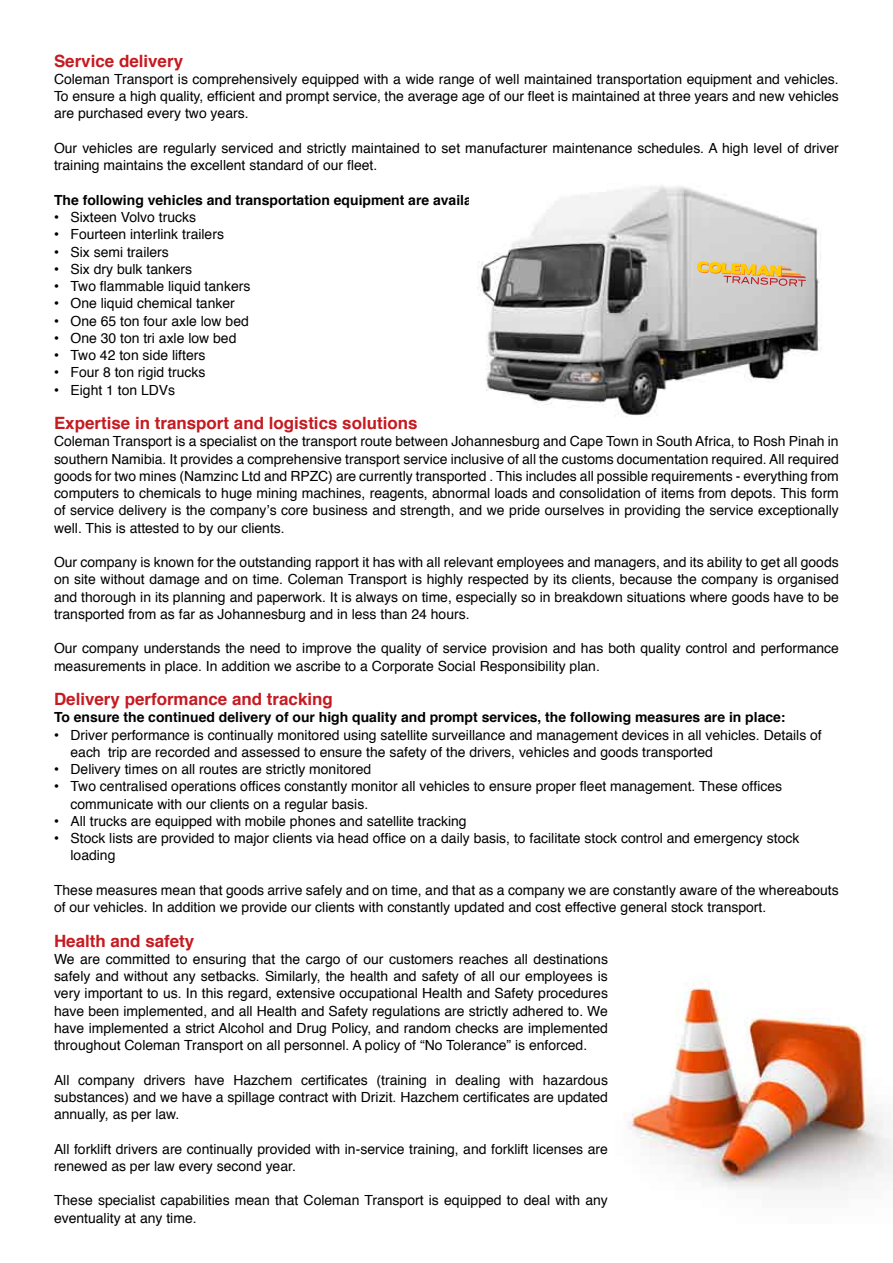
<style>
.page{position:relative;width:893px;height:1263px;background:#fff}
.page>*{position:absolute;margin:0;border:0;box-sizing:border-box;transform-origin:0 0}
.t1{font:700 16.95px "Helvetica";color:#c51a20}
.t2{font:13.95px/17.2px "Helvetica";color:#000}
.t3{font:700 13.95px "Helvetica";color:#000}
.s1{font-family:"Arial"}
</style>
<div class="page">
<img style="left:477px;top:186px;width:345px;height:231px">
<img style="left:623px;top:982px;width:270px;height:209px">
<svg style="left:697px;top:261px;width:109px;height:26px"></svg>
<p class="t1" style="left:54px;top:47px;width:131px">Service delivery</p>
<p class="t2" style="left:54px;top:71px;width:786px;text-align:justify">Coleman Transport is comprehensively equipped with a wide range of well maintained transportation equipment and vehicles.<br>To ensure a high quality, efficient and prompt service, the average age of our fleet is maintained at three years and new vehicles are purchased every two years.</p>
<p class="t2" style="left:54px;top:140px;width:786px">Our vehicles are regularly serviced and strictly maintained to set manufacturer maintenance schedules. A high level of driver training maintains the excellent standard of our fleet.</p>
<p class="t3" style="left:54px;top:189px;width:444px">The following vehicles and transportation equipment are available:</p>
<p class="t2" style="left:54px;top:209px;width:144px"><span class="s1">•</span> Sixteen Volvo trucks</p>
<p class="t2" style="left:54px;top:226px;width:171px"><span class="s1">•</span> Fourteen interlink trailers</p>
<p class="t2" style="left:54px;top:243px;width:116px"><span class="s1">•</span> Six semi trailers</p>
<p class="t2" style="left:54px;top:261px;width:140px"><span class="s1">•</span> Six dry bulk tankers</p>
<p class="t2" style="left:54px;top:278px;width:198px"><span class="s1">•</span> Two flammable liquid tankers</p>
<p class="t2" style="left:54px;top:295px;width:182px"><span class="s1">•</span> One liquid chemical tanker</p>
<p class="t2" style="left:54px;top:312px;width:196px"><span class="s1">•</span> One 65 ton four axle low bed</p>
<p class="t2" style="left:54px;top:330px;width:184px"><span class="s1">•</span> One 30 ton tri axle low bed</p>
<p class="t2" style="left:54px;top:347px;width:153px"><span class="s1">•</span> Two 42 ton side lifters</p>
<p class="t2" style="left:54px;top:364px;width:153px"><span class="s1">•</span> Four 8 ton rigid trucks</p>
<p class="t2" style="left:54px;top:381px;width:123px"><span class="s1">•</span> Eight 1 ton LDVs</p>
<p class="t1" style="left:54px;top:409px;width:365px">Expertise in transport and logistics solutions</p>
<p class="t2" style="left:54px;top:433px;width:786px;text-align:justify">Coleman Transport is a specialist on the transport route between Johannesburg and Cape Town in South Africa, to Rosh Pinah in southern Namibia. It provides a comprehensive transport service inclusive of all the customs documentation required. All required goods for two mines (Namzinc Ltd and RPZC) are currently transported . This includes all possible requirements - everything from computers to chemicals to huge mining machines, reagents, abnormal loads and consolidation of items from depots. This form of service delivery is the company’s core business and strength, and we pride ourselves in providing the service exceptionally well. This is attested to by our clients.</p>
<p class="t2" style="left:54px;top:554px;width:786px;text-align:justify">Our company is known for the outstanding rapport it has with all relevant employees and managers, and its ability to get all goods on site without damage and on time. Coleman Transport is highly respected by its clients, because the company is organised and thorough in its planning and paperwork. It is always on time, especially so in breakdown situations where goods have to be transported from as far as Johannesburg and in less than 24 hours.</p>
<p class="t2" style="left:54px;top:640px;width:786px">Our company understands the need to improve the quality of service provision and has both quality control and performance measurements in place. In addition we ascribe to a Corporate Social Responsibility plan.</p>
<p class="t1" style="left:54px;top:685px;width:280px">Delivery performance and tracking</p>
<p class="t3" style="left:54px;top:706px;width:733px">To ensure the continued delivery of our high quality and prompt services, the following measures are in place:</p>
<p class="t2" style="left:71px;top:726px;width:753px;text-indent:-17px"><span class="s1">•</span> Driver performance is continually monitored using satellite surveillance and management devices in all vehicles. Details of each trip are recorded and assessed to ensure the safety of the drivers, vehicles and goods transported</p>
<p class="t2" style="left:54px;top:761px;width:319px"><span class="s1">•</span> Delivery times on all routes are strictly monitored</p>
<p class="t2" style="left:71px;top:778px;width:713px;text-indent:-17px"><span class="s1">•</span> Two centralised operations offices constantly monitor all vehicles to ensure proper fleet management. These offices communicate with our clients on a regular basis.</p>
<p class="t2" style="left:54px;top:813px;width:414px"><span class="s1">•</span> All trucks are equipped with mobile phones and satellite tracking</p>
<p class="t2" style="left:71px;top:830px;width:730px;text-indent:-17px"><span class="s1">•</span> Stock lists are provided to major clients via head office on a daily basis, to facilitate stock control and emergency stock loading</p>
<p class="t2" style="left:54px;top:882px;width:786px">These measures mean that goods arrive safely and on time, and that as a company we are constantly aware of the whereabouts of our vehicles. In addition we provide our clients with constantly updated and cost effective general stock transport.</p>
<p class="t1" style="left:54px;top:927px;width:142px">Health and safety</p>
<p class="t2" style="left:54px;top:951px;width:555px;text-align:justify">We are committed to ensuring that the cargo of our customers reaches all destinations safely and without any setbacks. Similarly, the health and safety of all our employees is very important to us. In this regard, extensive occupational Health and Safety procedures have been implemented, and all Health and Safety regulations are strictly adhered to. We have implemented a strict Alcohol and Drug Policy, and random checks are implemented throughout Coleman Transport on all personnel. A policy of “No Tolerance” is enforced.</p>
<p class="t2" style="left:54px;top:1071px;width:556px;text-align:justify">All company drivers have Hazchem certificates (training in dealing with hazardous substances) and we have a spillage contract with Drizit. Hazchem certificates are updated annually, as per law.</p>
<p class="t2" style="left:54px;top:1140px;width:555px">All forklift drivers are continually provided with in-service training, and forklift licenses are renewed as per law every second year.</p>
<p class="t2" style="left:54px;top:1192px;width:555px">These specialist capabilities mean that Coleman Transport is equipped to deal with any eventuality at any time.</p>
</div>
